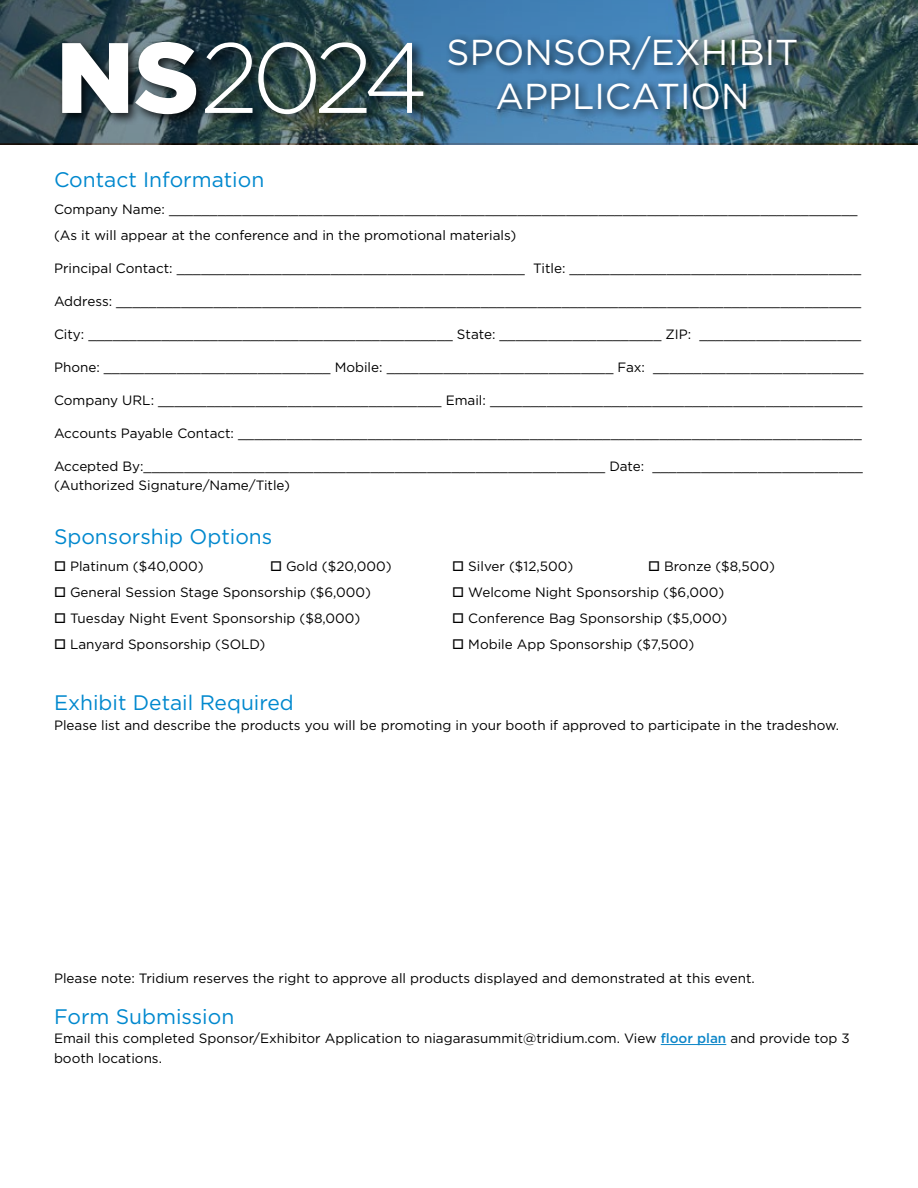
<style>
.page{position:relative;width:918px;height:1188px;background:#fff}
.page>*{position:absolute;margin:0;border:0;box-sizing:border-box;transform-origin:0 0}
.t1{font:36px/43.2px "Gotham";color:#fff;text-align:center}
.t2{font:21px "Gotham";color:#0088ce}
.t3{font:13.5px/19.5px "Gotham";color:#000}
.s1{font-weight:500;color:#0f87c9}
</style>
<div class="page">
<hr style="left:661px;top:1044px;width:65px;height:1px;background:#0f87c9">
<img style="left:0;top:0;width:918px;height:145px">
<div style="left:445px;top:31px;width:363px;height:89px;background:#000;opacity:.75"></div>
<div style="left:58px;top:39px;width:378px;height:88px;background:#000;opacity:.75"></div>
<svg style="left:62px;top:43px;width:66px;height:70px"></svg>
<svg style="left:135px;top:42px;width:61px;height:72px"></svg>
<svg style="left:205px;top:42px;width:218px;height:72px"></svg>
<h1 class="t1" style="left:447px;top:30px;width:353px">SPONSOR/EXHIBIT<br>APPLICATION</h1>
<h2 class="t2" style="left:54px;top:167px;width:212px">Contact Information</h2>
<p class="t3" style="left:54px;top:196px;width:805px;line-height:26.2px">Company Name: _____________________________________________________________________________________ (As it will appear at the conference and in the promotional materials)</p>
<p class="t3" style="left:54px;top:258px;width:809px">Principal Contact: ___________________________________________ Title: ____________________________________</p>
<p class="t3" style="left:54px;top:291px;width:809px">Address: ____________________________________________________________________________________________</p>
<p class="t3" style="left:54px;top:324px;width:809px">City: _____________________________________________ State: ____________________ ZIP: ____________________</p>
<p class="t3" style="left:54px;top:357px;width:811px">Phone: ____________________________ Mobile: ____________________________ Fax: __________________________</p>
<p class="t3" style="left:54px;top:390px;width:810px">Company URL: ___________________________________ Email: ______________________________________________</p>
<p class="t3" style="left:54px;top:423px;width:809px">Accounts Payable Contact: _____________________________________________________________________________</p>
<p class="t3" style="left:54px;top:456px;width:811px">Accepted By:_________________________________________________________ Date: __________________________ (Authorized Signature/Name/Title)</p>
<h2 class="t2" style="left:54px;top:524px;width:220px">Sponsorship Options</h2>
<p class="t3" style="left:54px;top:556px;width:151px">□ Platinum ($40,000)</p>
<p class="t3" style="left:270px;top:556px;width:123px">□ Gold ($20,000)</p>
<p class="t3" style="left:452px;top:556px;width:122px">□ Silver ($12,500)</p>
<p class="t3" style="left:648px;top:556px;width:129px">□ Bronze ($8,500)</p>
<p class="t3" style="left:54px;top:582px;width:319px">□ General Session Stage Sponsorship ($6,000)</p>
<p class="t3" style="left:452px;top:582px;width:273px">□ Welcome Night Sponsorship ($6,000)</p>
<p class="t3" style="left:54px;top:608px;width:308px">□ Tuesday Night Event Sponsorship ($8,000)</p>
<p class="t3" style="left:452px;top:608px;width:277px">□ Conference Bag Sponsorship ($5,000)</p>
<p class="t3" style="left:54px;top:635px;width:213px">□ Lanyard Sponsorship (SOLD)</p>
<p class="t3" style="left:452px;top:635px;width:244px">□ Mobile App Sponsorship ($7,500)</p>
<h2 class="t2" style="left:54px;top:689px;width:241px">Exhibit Detail Required</h2>
<p class="t3" style="left:54px;top:715px;width:787px">Please list and describe the products you will be promoting in your booth if approved to participate in the tradeshow.</p>
<p class="t3" style="left:54px;top:968px;width:702px">Please note: Tridium reserves the right to approve all products displayed and demonstrated at this event.</p>
<h2 class="t2" style="left:54px;top:1003px;width:182px">Form Submission</h2>
<p class="t3" style="left:54px;top:1028px;width:797px">Email this completed Sponsor/Exhibitor Application to niagarasummit@tridium.com. View <span class="s1">floor plan</span> and provide top 3 booth locations.</p>
</div>
